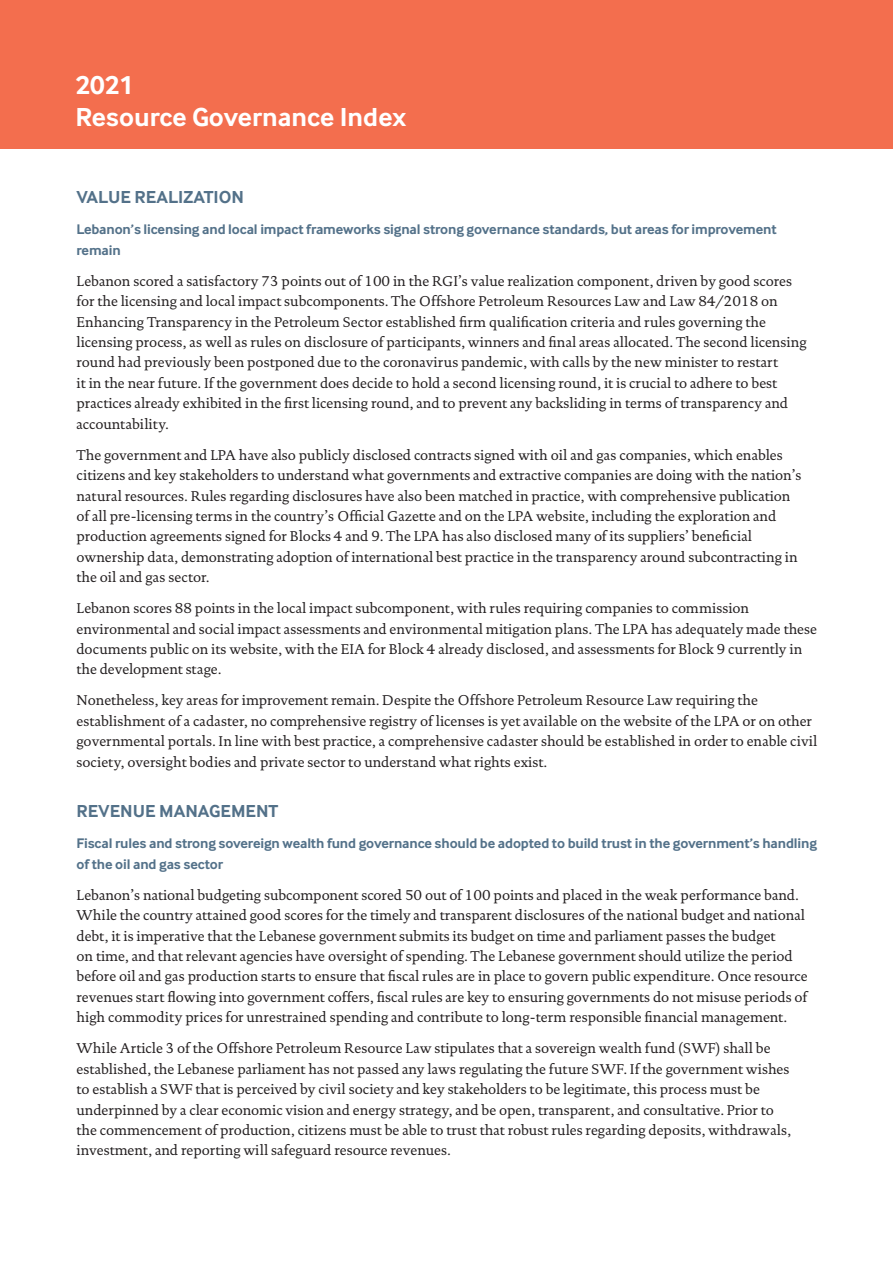
<style>
.page{position:relative;width:893px;height:1263px;background:#fff}
.page>*{position:absolute;margin:0;border:0;box-sizing:border-box;transform-origin:0 0}
.t1{font:700 27px/32.4px "Inter Face";color:#fff}
.t2{font:700 18px "Inter Face";color:#537189}
.t3{font:14.4px/20.4px "DTL Documenta T";color:#231f20}
.t4{font:700 14.4px/20.4px "Inter Face";letter-spacing:-.01em;color:#537189}
</style>
<div class="page">
<div style="left:0;top:0;width:893px;height:149px;background:#f36e4e"></div>
<h1 class="t1" style="left:76px;top:69px;width:332px">2021<br>Resource Governance Index</h1>
<p class="t2" style="left:77px;top:187px;width:169px">VALUE REALIZATION</p>
<p class="t4" style="left:77px;top:219px;width:702px">Lebanon’s licensing and local impact frameworks signal strong governance standards, but areas for improvement remain</p>
<p class="t3" style="left:77px;top:271px;width:732px">Lebanon scored a satisfactory 73 points out of 100 in the RGI’s value realization component, driven by good scores for the licensing and local impact subcomponents. The Offshore Petroleum Resources Law and Law 84/2018 on Enhancing Transparency in the Petroleum Sector established firm qualification criteria and rules governing the licensing process, as well as rules on disclosure of participants, winners and final areas allocated. The second licensing round had previously been postponed due to the coronavirus pandemic, with calls by the new minister to restart<br>it in the near future. If the government does decide to hold a second licensing round, it is crucial to adhere to best practices already exhibited in the first licensing round, and to prevent any backsliding in terms of transparency and accountability.</p>
<p class="t3" style="left:77px;top:445px;width:726px">The government and LPA have also publicly disclosed contracts signed with oil and gas companies, which enables citizens and key stakeholders to understand what governments and extractive companies are doing with the nation’s natural resources. Rules regarding disclosures have also been matched in practice, with comprehensive publication of all pre-licensing terms in the country’s Official Gazette and on the LPA website, including the exploration and production agreements signed for Blocks 4 and 9. The LPA has also disclosed many of its suppliers’ beneficial ownership data, demonstrating adoption of international best practice in the transparency around subcontracting in the oil and gas sector.</p>
<p class="t3" style="left:77px;top:598px;width:742px">Lebanon scores 88 points in the local impact subcomponent, with rules requiring companies to commission environmental and social impact assessments and environmental mitigation plans. The LPA has adequately made these documents public on its website, with the EIA for Block 4 already disclosed, and assessments for Block 9 currently in the development stage.</p>
<p class="t3" style="left:77px;top:690px;width:742px">Nonetheless, key areas for improvement remain. Despite the Offshore Petroleum Resource Law requiring the establishment of a cadaster, no comprehensive registry of licenses is yet available on the website of the LPA or on other governmental portals. In line with best practice, a comprehensive cadaster should be established in order to enable civil society, oversight bodies and private sector to understand what rights exist.</p>
<p class="t2" style="left:77px;top:801px;width:203px">REVENUE MANAGEMENT</p>
<p class="t4" style="left:77px;top:833px;width:742px">Fiscal rules and strong sovereign wealth fund governance should be adopted to build trust in the government’s handling of the oil and gas sector</p>
<p class="t3" style="left:77px;top:885px;width:732px">Lebanon’s national budgeting subcomponent scored 50 out of 100 points and placed in the weak performance band.<br>While the country attained good scores for the timely and transparent disclosures of the national budget and national debt, it is imperative that the Lebanese government submits its budget on time and parliament passes the budget<br>on time, and that relevant agencies have oversight of spending. The Lebanese government should utilize the period before oil and gas production starts to ensure that fiscal rules are in place to govern public expenditure. Once resource revenues start flowing into government coffers, fiscal rules are key to ensuring governments do not misuse periods of high commodity prices for unrestrained spending and contribute to long-term responsible financial management.</p>
<p class="t3" style="left:77px;top:1038px;width:716px">While Article 3 of the Offshore Petroleum Resource Law stipulates that a sovereign wealth fund (SWF) shall be established, the Lebanese parliament has not passed any laws regulating the future SWF. If the government wishes to establish a SWF that is perceived by civil society and key stakeholders to be legitimate, this process must be underpinned by a clear economic vision and energy strategy, and be open, transparent, and consultative. Prior to the commencement of production, citizens must be able to trust that robust rules regarding deposits, withdrawals, investment, and reporting will safeguard resource revenues.</p>
</div>
